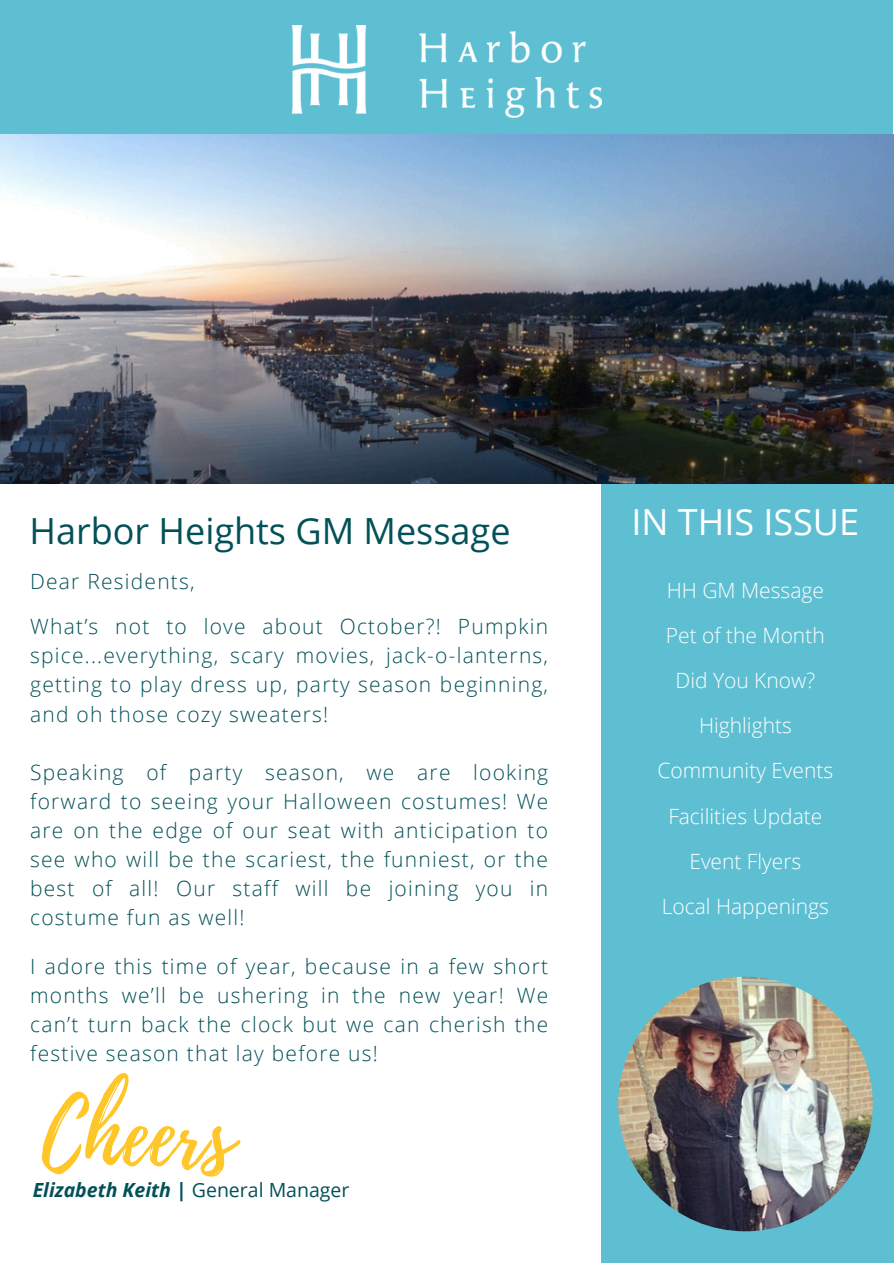
<style>
.page{position:relative;width:894px;height:1264px;background:#fff}
.page>*{position:absolute;margin:0;border:0;box-sizing:border-box;transform-origin:0 0}
.t1{font:86.7px "Playlist Script";color:#ffc629}
.t2{font:36px "Open Sans";color:#025157}
.t3{font:36px "Open Sans";color:#fff}
.t4{font:300 21px/29px "Open Sans";letter-spacing:.06em;color:#025157;text-align:justify}
.t5{font:300 21px "Open Sans";color:#fff}
.t6{font:italic 700 19.5px "Open Sans";color:#025157}
.s1{font-weight:400;font-style:normal}
</style>
<div class="page">
<div style="left:0;top:0;width:892px;height:143px;background:#5ebfd3"></div>
<div style="left:600px;top:476px;width:293px;height:786px;background:#5ebfd3"></div>
<img style="left:0;top:134px;width:893px;height:349px">
<img style="left:618px;top:976px;width:254px;height:255px;border-radius:50%">
<img style="left:293px;top:26px;width:308px;height:91px">
<p class="t2" style="left:29px;top:505px;width:482px">Harbor Heights GM Message</p>
<p class="t3" style="left:631px;top:496px;width:229px">IN THIS ISSUE</p>
<p class="t5" style="left:666px;top:576px;width:159px">HH GM Message</p>
<p class="t5" style="left:665px;top:621px;width:160px">Pet of the Month</p>
<p class="t5" style="left:675px;top:666px;width:141px">Did You Know?</p>
<h3 class="t5" style="left:698px;top:711px;width:94px">Highlights</h3>
<p class="t5" style="left:657px;top:756px;width:177px">Community Events</p>
<p class="t5" style="left:668px;top:801px;width:155px">Facilities Update</p>
<p class="t5" style="left:689px;top:846px;width:113px">Event Flyers</p>
<p class="t5" style="left:661px;top:891px;width:169px">Local Happenings</p>
<p class="t4" style="left:30px;top:567px;width:166px">Dear Residents,</p>
<p class="t4" style="left:30px;top:612px;width:519px">What’s not to love about October?! Pumpkin spice...everything, scary movies, jack-o-lanterns, getting to play dress up, party season beginning, and oh those cozy sweaters!</p>
<p class="t4" style="left:30px;top:757px;width:519px">Speaking of party season, we are looking forward to seeing your Halloween costumes! We are on the edge of our seat with anticipation to see who will be the scariest, the funniest, or the best of all! Our staff will be joining you in costume fun as well!</p>
<p class="t4" style="left:30px;top:951px;width:519px">I adore this time of year, because in a few short months we’ll be ushering in the new year! We can’t turn back the clock but we can cherish the festive season that lay before us!</p>
<h1 class="t1" style="left:42px;top:1073px;width:193px">Cheers</h1>
<p class="t6" style="left:33px;top:1175px;width:318px">Elizabeth Keith | <span class="s1">General Manager</span></p>
</div>
